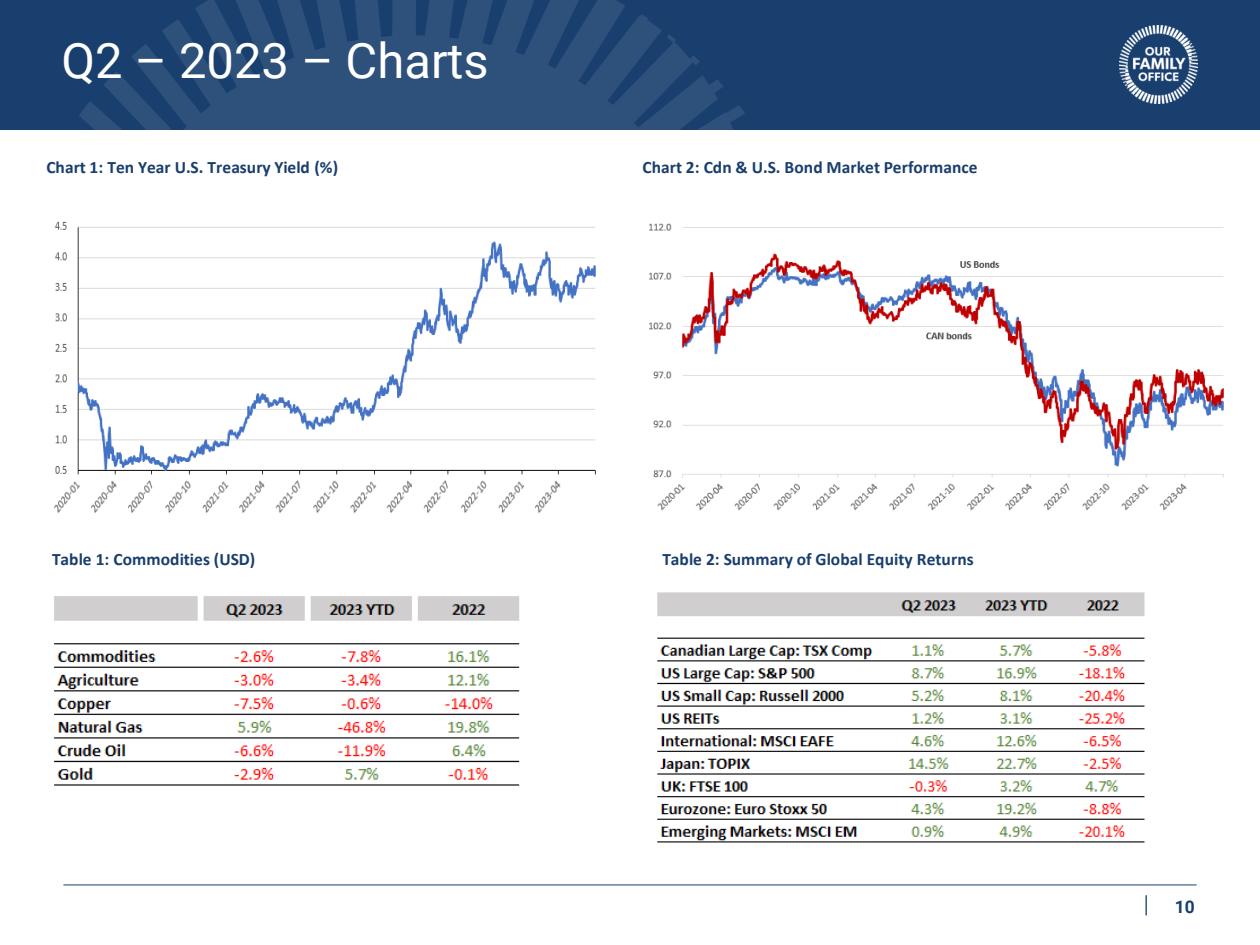
<style>
.page{position:relative;width:1260px;height:945px;background:#fff}
.page>*{position:absolute;margin:0;border:0;box-sizing:border-box;transform-origin:0 0}
.t1{font:49px "Roboto";color:#fff}
.t2{font:700 17.5px "Calibri";letter-spacing:.005em;color:#193e6d}
.t3{font:700 17.5px "Roboto";color:#193e6d}
</style>
<div class="page">
<div style="left:0;top:0;width:1260px;height:130px;background:#193f6e"></div>
<svg style="left:1146px;top:895px;width:1px;height:20px"></svg>
<hr style="left:63px;top:885px;width:1134px;height:1px;background:#193f6e">
<svg style="left:79px;top:71px;width:52px;height:59px"></svg>
<svg style="left:131px;top:0;width:592px;height:130px;fill:#2e517b"></svg>
<svg style="left:690px;top:105px;width:55px;height:25px"></svg>
<img style="left:1120px;top:26px;width:78px;height:78px">
<img style="left:657px;top:592px;width:488px;height:251px">
<img style="left:54px;top:596px;width:466px;height:190px">
<img style="left:649px;top:223px;width:575px;height:288px">
<img style="left:54px;top:221px;width:542px;height:292px">
<h2 class="t1" style="left:62px;top:26px;width:429px">Q2 – 2023 – Charts</h2>
<p class="t2" style="left:46px;top:154px;width:293px">Chart 1: Ten Year U.S. Treasury Yield (%)</p>
<p class="t2" style="left:643px;top:154px;width:337px">Chart 2: Cdn &amp; U.S. Bond Market Performance</p>
<p class="t2" style="left:52px;top:547px;width:205px">Table 1: Commodities (USD)</p>
<p class="t2" style="left:662px;top:547px;width:313px">Table 2: Summary of Global Equity Returns</p>
<p class="t3" style="left:1175px;top:894px;width:22px">10</p>
</div>
